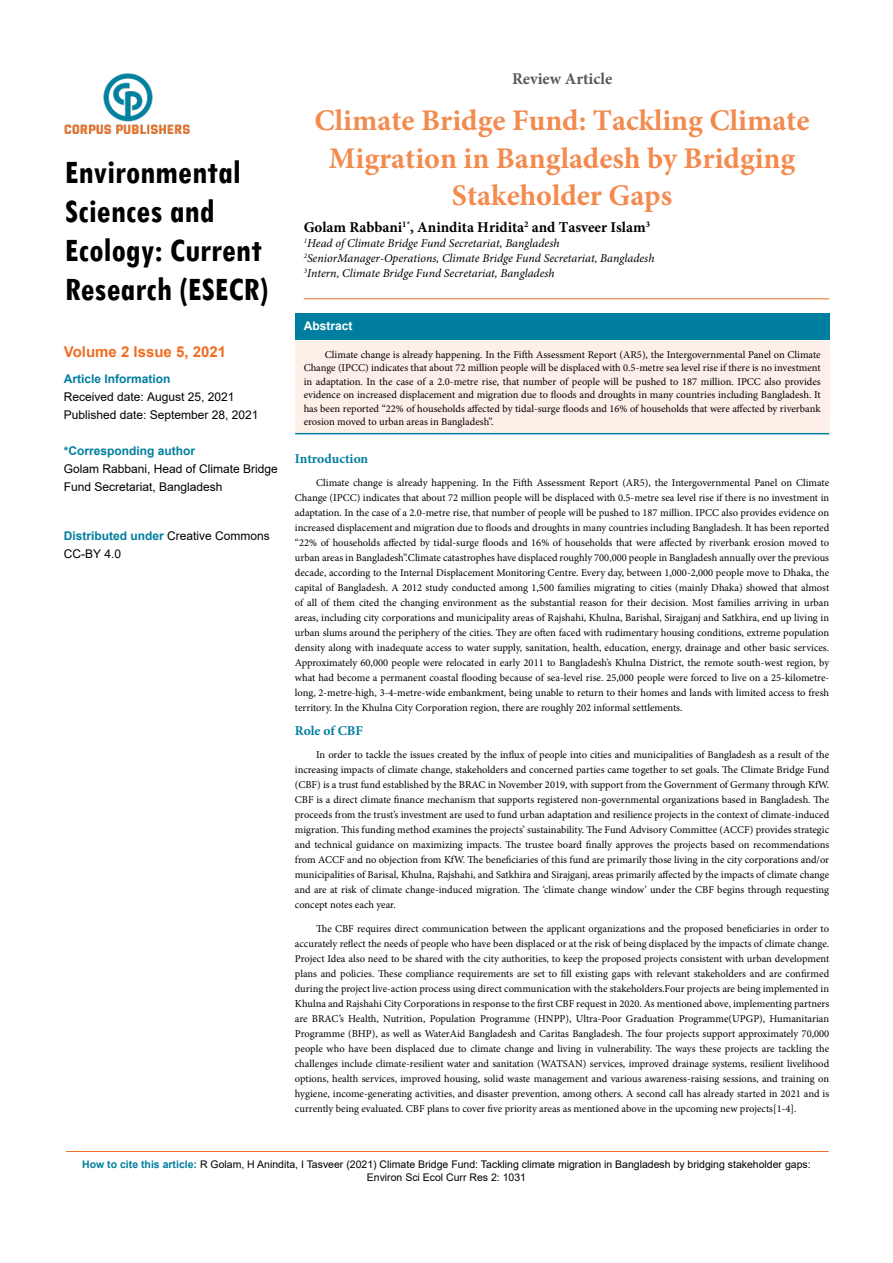
<style>
.page{position:relative;width:893px;height:1263px;background:#fff}
.page>*{position:absolute;margin:0;border:0;box-sizing:border-box;transform-origin:0 0}
.t1{font:700 condensed 34.65px/39.2px "Tw Cen";color:#000}
.t2{font:700 30px/37.5px "Minion Pro";color:#f38a4e;text-align:center}
.t3{font:700 16.5px "Minion Pro";color:#58595b}
.t4{font:700 15px "Minion Pro";color:#000}
.t5{font:700 15px "Arial";color:#f06d22}
.t6{font:700 13.5px "Minion Pro";letter-spacing:-.005em;color:#007e9f}
.t7{font:italic 12px/15px "Minion Pro";color:#000}
.t8{font:12px/18px "Arial";color:#000}
.t9{font:700 12px "Arial";color:#007e9f}
.t10{font:700 12px "Arial";color:#fff}
.t11{font:10.5px/15px "Minion Pro";color:#000;text-align:justify}
.t12{font:10.5px/12.6px "Arial";color:#000;text-align:center}
.s1{font-weight:700;color:#007e9f}
</style>
<div class="page">
<hr style="left:66px;top:1151px;width:763px;height:1px;background:#f06d22">
<img style="left:65px;top:73px;width:125px;height:61px">
<hr style="left:304px;top:298px;width:525px;height:1px;background:#f06d22">
<div style="left:295px;top:313px;width:534px;height:26px;background:#007e9f"></div>
<div style="left:295px;top:341px;width:534px;height:93px;background:#fdf0e9"></div>
<hr style="left:295px;top:433px;width:534px;height:1px;background:#007e9f">
<h1 class="t1" style="left:65px;top:152px;width:205px">Environmental<br>Sciences and<br>Ecology: Current<br>Research (ESECR)</h1>
<h3 class="t5" style="left:64px;top:341px;width:164px">Volume 2 Issue 5, 2021</h3>
<p class="t9" style="left:64px;top:371px;width:108px">Article Information</p>
<p class="t8" style="left:64px;top:388px;width:196px">Received date: August 25, 2021<br>Published date: September 28, 2021</p>
<p class="t9" style="left:64px;top:443px;width:133px">*Corresponding author</p>
<p class="t8" style="left:64px;top:460px;width:216px">Golam Rabbani, Head of Climate Bridge<br>Fund Secretariat, Bangladesh</p>
<p class="t8" style="left:64px;top:527px;width:208px"><span class="s1">Distributed under</span> Creative Commons<br>CC-BY 4.0</p>
<h3 class="t3" style="left:512px;top:67px;width:102px">Review Article</h3>
<h2 class="t2" style="left:315px;top:102px;width:496px">Climate Bridge Fund: Tackling Climate<br>Migration in Bangladesh by Bridging<br>Stakeholder Gaps</h2>
<h3 class="t4" style="left:304px;top:216px;width:348px">Golam Rabbani<sup>1*</sup>, Anindita Hridita<sup>2</sup> and Tasveer Islam<sup>3</sup></h3>
<p class="t7" style="left:304px;top:235px;width:352px"><sup>1</sup>Head of Climate Bridge Fund Secretariat, Bangladesh<br><sup>2</sup>SeniorManager-Operations, Climate Bridge Fund Secretariat, Bangladesh<br><sup>3</sup>Intern, Climate Bridge Fund Secretariat, Bangladesh</p>
<p class="t10" style="left:304px;top:317px;width:50px">Abstract</p>
<p class="t11" style="left:304px;top:348px;width:519px;line-height:13.5px;text-indent:21px">Climate change is already happening. In the Fifth Assessment Report (AR5), the Intergovernmental Panel on Climate Change (IPCC) indicates that about 72 million people will be displaced with 0.5-metre sea level rise if there is no investment in adaptation. In the case of a 2.0-metre rise, that number of people will be pushed to 187 million. IPCC also provides evidence on increased displacement and migration due to floods and droughts in many countries including Bangladesh. It has been reported “22% of households affected by tidal-surge floods and 16% of households that were affected by riverbank erosion moved to urban areas in Bangladesh”.</p>
<p class="t6" style="left:295px;top:449px;width:75px">Introduction</p>
<p class="t11" style="left:295px;top:475px;width:536px;text-indent:21px">Climate change is already happening. In the Fifth Assessment Report (AR5), the Intergovernmental Panel on Climate Change (IPCC) indicates that about 72 million people will be displaced with 0.5-metre sea level rise if there is no investment in adaptation. In the case of a 2.0-metre rise, that number of people will be pushed to 187 million. IPCC also provides evidence on increased displacement and migration due to floods and droughts in many countries including Bangladesh. It has been reported “22% of households affected by tidal-surge floods and 16% of households that were affected by riverbank erosion moved to urban areas in Bangladesh”.Climate catastrophes have displaced roughly 700,000 people in Bangladesh annually over the previous decade, according to the Internal Displacement Monitoring Centre. Every day, between 1,000-2,000 people move to Dhaka, the capital of Bangladesh. A 2012 study conducted among 1,500 families migrating to cities (mainly Dhaka) showed that almost of all of them cited the changing environment as the substantial reason for their decision. Most families arriving in urban areas, including city corporations and municipality areas of Rajshahi, Khulna, Barishal, Sirajganj and Satkhira, end up living in urban slums around the periphery of the cities. They are often faced with rudimentary housing conditions, extreme population density along with inadequate access to water supply, sanitation, health, education, energy, drainage and other basic services.<br>Approximately 60,000 people were relocated in early 2011 to Bangladesh’s Khulna District, the remote south-west region, by what had become a permanent coastal flooding because of sea-level rise. 25,000 people were forced to live on a 25-kilometre&shy;long, 2-metre-high, 3-4-metre-wide embankment, being unable to return to their homes and lands with limited access to fresh territory. In the Khulna City Corporation region, there are roughly 202 informal settlements.</p>
<p class="t6" style="left:295px;top:721px;width:70px">Role of CBF</p>
<p class="t11" style="left:295px;top:747px;width:536px;text-indent:21px">In order to tackle the issues created by the influx of people into cities and municipalities of Bangladesh as a result of the increasing impacts of climate change, stakeholders and concerned parties came together to set goals. The Climate Bridge Fund (CBF) is a trust fund established by the BRAC in November 2019, with support from the Government of Germany through KfW.<br>CBF is a direct climate finance mechanism that supports registered non-governmental organizations based in Bangladesh. The proceeds from the trust’s investment are used to fund urban adaptation and resilience projects in the context of climate-induced migration. This funding method examines the projects’ sustainability. The Fund Advisory Committee (ACCF) provides strategic and technical guidance on maximizing impacts. The trustee board finally approves the projects based on recommendations from ACCF and no objection from KfW. The beneficiaries of this fund are primarily those living in the city corporations and/or municipalities of Barisal, Khulna, Rajshahi, and Satkhira and Sirajganj, areas primarily affected by the impacts of climate change and are at risk of climate change-induced migration. The ‘climate change window’ under the CBF begins through requesting concept notes each year.</p>
<p class="t11" style="left:295px;top:921px;width:536px;text-indent:21px">The CBF requires direct communication between the applicant organizations and the proposed beneficiaries in order to accurately reflect the needs of people who have been displaced or at the risk of being displaced by the impacts of climate change.<br>Project Idea also need to be shared with the city authorities, to keep the proposed projects consistent with urban development plans and policies. These compliance requirements are set to fill existing gaps with relevant stakeholders and are confirmed during the project live-action process using direct communication with the stakeholders.Four projects are being implemented in Khulna and Rajshahi City Corporations in response to the first CBF request in 2020. As mentioned above, implementing partners are BRAC’s Health, Nutrition, Population Programme (HNPP), Ultra-Poor Graduation Programme(UPGP), Humanitarian Programme (BHP), as well as WaterAid Bangladesh and Caritas Bangladesh. The four projects support approximately 70,000 people who have been displaced due to climate change and living in vulnerability. The ways these projects are tackling the challenges include climate-resilient water and sanitation (WATSAN) services, improved drainage systems, resilient livelihood options, health services, improved housing, solid waste management and various awareness-raising sessions, and training on hygiene, income-generating activities, and disaster prevention, among others. A second call has already started in 2021 and is currently being evaluated. CBF plans to cover five priority areas as mentioned above in the upcoming new projects[1-4].</p>
<p class="t12" style="left:82px;top:1158px;width:730px"><span class="s1">How to cite this article:</span> R Golam, H Anindita, I Tasveer (2021) Climate Bridge Fund: Tackling climate migration in Bangladesh by bridging stakeholder gaps:<br>Environ Sci Ecol Curr Res 2: 1031</p>
</div>
